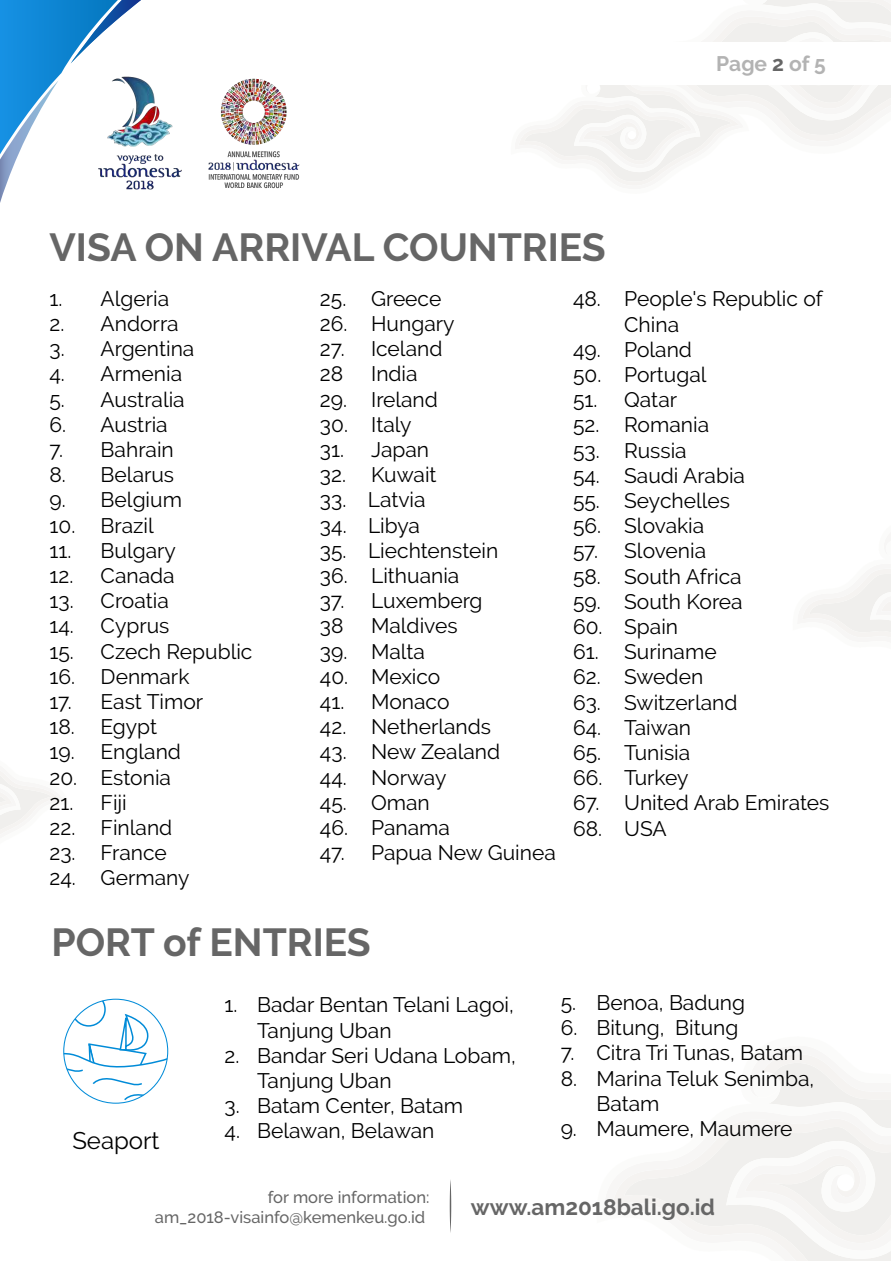
<style>
.page{position:relative;width:893px;height:1263px;background:#fff}
.page>*{position:absolute;margin:0;border:0;box-sizing:border-box;transform-origin:0 0}
.t1{font:700 39px "Raleway";color:#666}
.t2{font:24px "Raleway";color:#000}
.t3{font:700 22.5px "Raleway";color:#666}
.t4{font:21px/25.2px "Raleway";color:#000}
.t5{font:700 21px "Raleway";letter-spacing:-.005em;color:#b3b3b3}
.t6{font:500 16.5px/19.5px "Raleway";color:#666;text-align:right}
.s1{color:#666}
</style>
<div class="page">
<img style="left:145px;top:78px;width:155px;height:112px">
<svg style="left:0;top:0;width:145px;height:203px"></svg>
<svg style="left:802px;top:569px;width:89px;height:68px"></svg>
<svg style="left:0;top:771px;width:58px;height:63px"></svg>
<svg style="left:519px;top:0;width:372px;height:185px"></svg>
<div style="left:521px;top:43px;width:370px;height:42px;background:#fff"></div>
<svg style="left:613px;top:1054px;width:278px;height:207px;fill:#f7f6f5"></svg>
<svg style="left:63px;top:999px;width:105px;height:105px"></svg>
<svg style="left:450px;top:1180px;width:1px;height:53px"></svg>
<p class="t5" style="left:716px;top:52px;width:111px">Page <span class="s1">2</span> of 5</p>
<h1 class="t1" style="left:50px;top:225px;width:558px">VISA ON ARRIVAL COUNTRIES</h1>
<p class="t4" style="left:50px;top:286px;width:121px">1. Algeria</p>
<p class="t4" style="left:50px;top:311px;width:131px">2. Andorra</p>
<p class="t4" style="left:50px;top:336px;width:146px">3. Argentina</p>
<p class="t4" style="left:50px;top:361px;width:134px">4. Armenia</p>
<p class="t4" style="left:50px;top:386px;width:137px">5. Australia</p>
<p class="t4" style="left:50px;top:412px;width:120px">6. Austria</p>
<p class="t4" style="left:50px;top:437px;width:126px">7. Bahrain</p>
<p class="t4" style="left:50px;top:462px;width:126px">8. Belarus</p>
<p class="t4" style="left:50px;top:487px;width:134px">9. Belgium</p>
<p class="t4" style="left:50px;top:512px;width:106px">10. Brazil</p>
<p class="t4" style="left:50px;top:538px;width:128px">11. Bulgary</p>
<p class="t4" style="left:50px;top:563px;width:127px">12. Canada</p>
<p class="t4" style="left:50px;top:588px;width:121px">13. Croatia</p>
<p class="t4" style="left:50px;top:613px;width:121px">14. Cyprus</p>
<p class="t4" style="left:50px;top:638px;width:204px">15. Czech Republic</p>
<p class="t4" style="left:50px;top:664px;width:141px">16. Denmark</p>
<p class="t4" style="left:50px;top:689px;width:155px">17. East Timor</p>
<p class="t4" style="left:50px;top:714px;width:109px">18. Egypt</p>
<p class="t4" style="left:50px;top:739px;width:133px">19. England</p>
<p class="t4" style="left:50px;top:764px;width:123px">20. Estonia</p>
<p class="t4" style="left:50px;top:790px;width:79px">21. Fiji</p>
<p class="t4" style="left:50px;top:815px;width:124px">22. Finland</p>
<p class="t4" style="left:50px;top:840px;width:119px">23. France</p>
<p class="t4" style="left:50px;top:865px;width:142px">24. Germany</p>
<p class="t4" style="left:320px;top:286px;width:123px">25. Greece</p>
<p class="t4" style="left:320px;top:311px;width:136px">26. Hungary</p>
<p class="t4" style="left:320px;top:336px;width:124px">27. Iceland<br>28</p>
<p class="t4" style="left:624px;top:286px;width:200px;text-indent:-51px">48. People's Republic of<br>China</p>
<p class="t4" style="left:573px;top:337px;width:120px">49. Poland</p>
<p class="t4" style="left:573px;top:362px;width:135px">50. Portugal</p>
<p class="t4" style="left:573px;top:387px;width:106px">51. Qatar</p>
<p class="t4" style="left:573px;top:412px;width:138px">52. Romania</p>
<p class="t4" style="left:573px;top:437px;width:115px">53. Russia</p>
<p class="t4" style="left:573px;top:463px;width:174px">54. Saudi Arabia</p>
<p class="t4" style="left:573px;top:488px;width:159px">55. Seychelles</p>
<p class="t4" style="left:573px;top:513px;width:133px">56. Slovakia</p>
<p class="t4" style="left:573px;top:538px;width:135px">57. Slovenia</p>
<p class="t4" style="left:573px;top:563px;width:170px">58. South Africa</p>
<p class="t4" style="left:573px;top:589px;width:171px">59. South Korea</p>
<p class="t4" style="left:573px;top:614px;width:107px">60. Spain</p>
<p class="t4" style="left:573px;top:639px;width:145px">61. Suriname</p>
<p class="t4" style="left:573px;top:664px;width:132px">62. Sweden</p>
<p class="t4" style="left:573px;top:689px;width:166px">63. Switzerland</p>
<p class="t4" style="left:573px;top:715px;width:120px">64. Taiwan</p>
<p class="t4" style="left:573px;top:740px;width:119px">65. Tunisia</p>
<p class="t4" style="left:573px;top:765px;width:117px">66. Turkey</p>
<p class="t4" style="left:573px;top:790px;width:258px">67. United Arab Emirates</p>
<p class="t4" style="left:573px;top:815px;width:95px">68. USA</p>
<p class="t4" style="left:371px;top:361px;width:48px">India</p>
<p class="t4" style="left:320px;top:386px;width:119px">29. Ireland</p>
<p class="t4" style="left:320px;top:412px;width:93px">30. Italy</p>
<p class="t4" style="left:320px;top:437px;width:111px">31. Japan</p>
<p class="t4" style="left:320px;top:462px;width:118px">32. Kuwait</p>
<p class="t4" style="left:320px;top:487px;width:107px">33. Latvia</p>
<p class="t4" style="left:320px;top:512px;width:102px">34. Libya</p>
<p class="t4" style="left:320px;top:538px;width:180px">35. Liechtenstein</p>
<p class="t4" style="left:320px;top:563px;width:141px">36. Lithuania</p>
<p class="t4" style="left:320px;top:588px;width:164px">37. Luxemberg<br>38</p>
<p class="t4" style="left:371px;top:613px;width:88px">Maldives</p>
<p class="t4" style="left:320px;top:638px;width:107px">39. Malta</p>
<p class="t4" style="left:320px;top:664px;width:122px">40. Mexico</p>
<p class="t4" style="left:320px;top:689px;width:131px">41. Monaco</p>
<p class="t4" style="left:320px;top:714px;width:173px">42. Netherlands</p>
<p class="t4" style="left:320px;top:739px;width:182px">43. New Zealand</p>
<p class="t4" style="left:320px;top:764px;width:128px">44. Norway</p>
<p class="t4" style="left:320px;top:790px;width:111px">45. Oman</p>
<p class="t4" style="left:320px;top:815px;width:131px">46. Panama</p>
<p class="t4" style="left:320px;top:840px;width:237px">47. Papua New Guinea</p>
<h1 class="t1" style="left:51px;top:920px;width:321px">PORT of ENTRIES</h1>
<p class="t2" style="left:72px;top:1126px;width:89px">Seaport</p>
<p class="t4" style="left:257px;top:992px;width:258px;text-indent:-32px">1. Badar Bentan Telani Lagoi,<br>Tanjung Uban</p>
<p class="t4" style="left:257px;top:1043px;width:260px;text-indent:-32px">2. Bandar Seri Udana Lobam,<br>Tanjung Uban</p>
<p class="t4" style="left:225px;top:1093px;width:240px">3. Batam Center, Batam</p>
<p class="t4" style="left:225px;top:1118px;width:211px">4. Belawan, Belawan</p>
<p class="t4" style="left:561px;top:990px;width:186px">5. Benoa, Badung</p>
<p class="t4" style="left:561px;top:1015px;width:179px">6. Bitung, Bitung</p>
<p class="t4" style="left:561px;top:1040px;width:244px">7. Citra Tri Tunas, Batam</p>
<p class="t4" style="left:596px;top:1065px;width:219px;text-indent:-36px">8. Marina Teluk Senimba,<br>Batam</p>
<p class="t4" style="left:561px;top:1116px;width:233px">9. Maumere, Maumere</p>
<p class="t6" style="left:155px;top:1187px;width:276px">for more information: am_2018-visainfo@kemenkeu.go.id</p>
<p class="t3" style="left:471px;top:1194px;width:246px">www.am2018bali.go.id</p>
</div>
